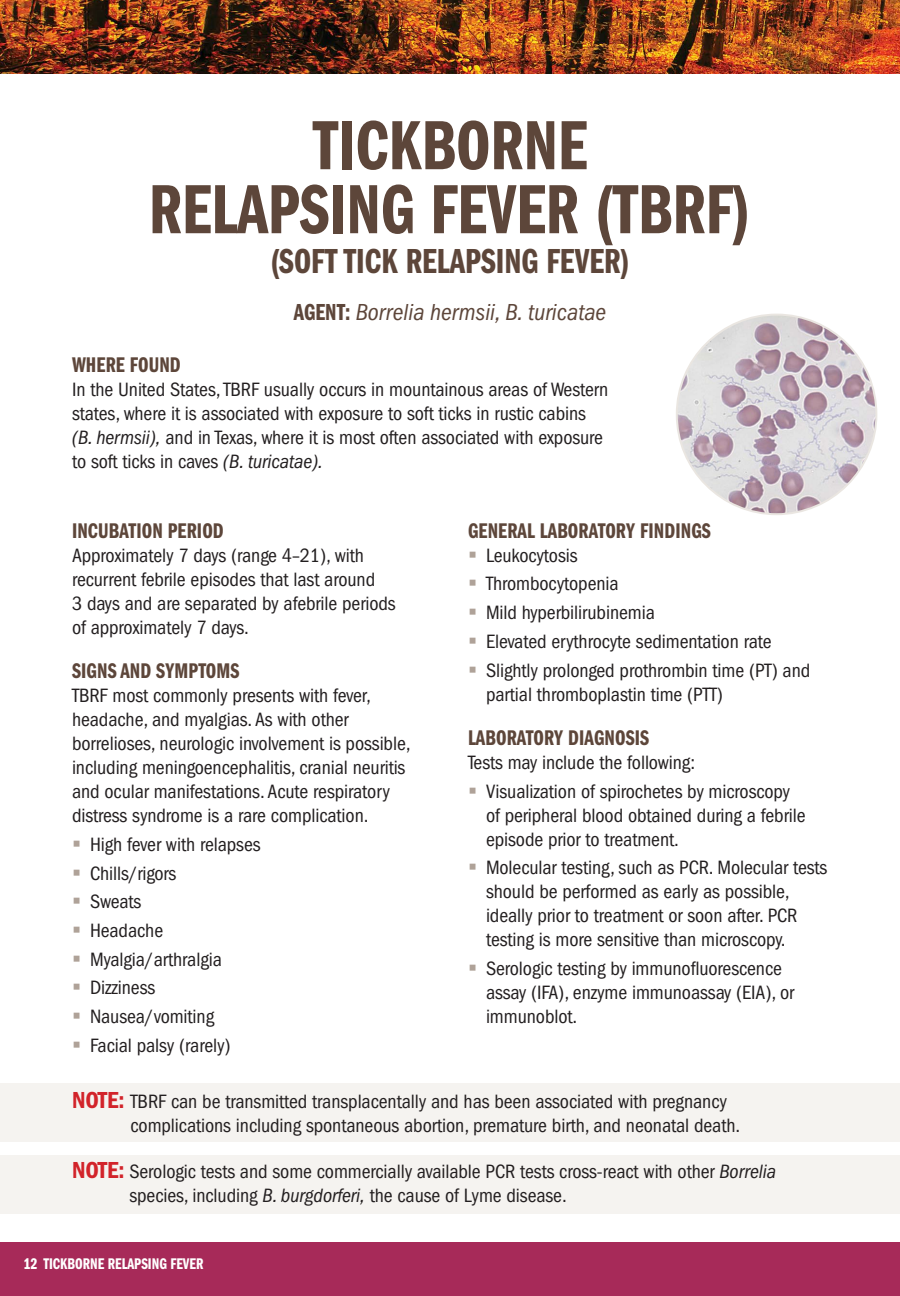
<style>
.page{position:relative;width:900px;height:1296px;background:#fff}
.page>*{position:absolute;margin:0;border:0;box-sizing:border-box;transform-origin:0 0}
.t1{font:72px/64px "ITC Franklin Gothic Std Dm Cp";color:#5d463a;text-align:center}
.t2{font:36px "ITC Franklin Gothic Std Dm Cp";color:#5d463a}
.H3_12_pt{font:italic condensed 24px "ITC Franklin Gothic Std";color:#5d463a}
.H4_all_caps{font:22px "ITC Franklin Gothic Std Dm Cp";letter-spacing:.005em;color:#5d463a}
.body_10_pt{font:condensed 20px/24px "ITC Franklin Gothic Std";letter-spacing:-.005em;color:#231f20}
.t3{font:16px "ITC Franklin Gothic Std Dm Cp";color:#fff}
.s1{font-family:"ITC Franklin Gothic Std Dm Cp";font-style:normal;font-stretch:normal}
.s2{font-style:italic}
.s3{color:#afa298}
.s4{font-family:"ITC Franklin Gothic Std Dm Cd";font-stretch:normal;font-size:24px;color:#d2232a}
</style>
<div class="page">
<img style="left:0;top:0;width:900px;height:73px">
<div style="left:0;top:1243px;width:900px;height:53px;background:#a72a59"></div>
<div style="left:0;top:1084px;width:900px;height:58px;background:#f5f3f0"></div>
<div style="left:0;top:1155px;width:900px;height:59px;background:#f5f3f0"></div>
<img style="left:677px;top:315px;width:199px;height:199px;border-radius:100px">
<h2 class="t1" style="left:149px;top:115px;width:604px">TICKBORNE<br>RELAPSING FEVER (TBRF)</h2>
<h2 class="t2" style="left:270px;top:242px;width:361px">(SOFT TICK RELAPSING FEVER)</h2>
<h3 class="H3_12_pt" style="left:294px;top:299px;width:314px"><span class="s1">AGENT:</span> Borrelia hermsii, B. turicatae</h3>
<h4 class="H4_all_caps" style="left:72px;top:353px;width:110px">WHERE FOUND</h4>
<p class="body_10_pt" style="left:72px;top:378px;width:538px">In the United States, TBRF usually occurs in mountainous areas of Western states, where it is associated with exposure to soft ticks in rustic cabins <span class="s2">(B. hermsii),</span> and in Texas, where it is most often associated with exposure to soft ticks in caves <span class="s2">(B. turicatae).</span></p>
<h4 class="H4_all_caps" style="left:72px;top:518px;width:153px">INCUBATION PERIOD</h4>
<p class="body_10_pt" style="left:72px;top:543px;width:325px">Approximately 7 days (range 4–21), with recurrent febrile episodes that last around<br>3 days and are separated by afebrile periods of approximately 7 days.</p>
<h4 class="H4_all_caps" style="left:72px;top:659px;width:169px">SIGNS AND SYMPTOMS</h4>
<p class="body_10_pt" style="left:72px;top:684px;width:340px">TBRF most commonly presents with fever, headache, and myalgias. As with other borrelioses, neurologic involvement is possible, including meningoencephalitis, cranial neuritis and ocular manifestations. Acute respiratory distress syndrome is a rare complication.</p>
<p class="body_10_pt" style="left:72px;top:832px;width:190px"><span class="s3">▪</span> High fever with relapses</p>
<p class="body_10_pt" style="left:72px;top:861px;width:106px"><span class="s3">▪</span> Chills/rigors</p>
<p class="body_10_pt" style="left:72px;top:890px;width:71px"><span class="s3">▪</span> Sweats</p>
<p class="body_10_pt" style="left:72px;top:919px;width:93px"><span class="s3">▪</span> Headache</p>
<p class="body_10_pt" style="left:72px;top:947px;width:151px"><span class="s3">▪</span> Myalgia/arthralgia</p>
<p class="body_10_pt" style="left:72px;top:976px;width:85px"><span class="s3">▪</span> Dizziness</p>
<p class="body_10_pt" style="left:72px;top:1005px;width:144px"><span class="s3">▪</span> Nausea/vomiting</p>
<p class="body_10_pt" style="left:72px;top:1033px;width:160px"><span class="s3">▪</span> Facial palsy (rarely)</p>
<h4 class="H4_all_caps" style="left:468px;top:518px;width:244px">GENERAL LABORATORY FINDINGS</h4>
<p class="body_10_pt" style="left:468px;top:543px;width:111px"><span class="s3">▪</span> Leukocytosis</p>
<p class="body_10_pt" style="left:468px;top:572px;width:152px"><span class="s3">▪</span> Thrombocytopenia</p>
<p class="body_10_pt" style="left:468px;top:601px;width:188px"><span class="s3">▪</span> Mild hyperbilirubinemia</p>
<p class="body_10_pt" style="left:468px;top:629px;width:305px"><span class="s3">▪</span> Elevated erythrocyte sedimentation rate</p>
<p class="body_10_pt" style="left:486px;top:658px;width:326px;text-indent:-18px"><span class="s3">▪</span> Slightly prolonged prothrombin time (PT) and partial thromboplastin time (PTT)</p>
<h4 class="H4_all_caps" style="left:468px;top:726px;width:183px">LABORATORY DIAGNOSIS</h4>
<p class="body_10_pt" style="left:468px;top:751px;width:229px">Tests may include the following:</p>
<p class="body_10_pt" style="left:486px;top:779px;width:321px;text-indent:-18px"><span class="s3">▪</span> Visualization of spirochetes by microscopy of peripheral blood obtained during a febrile episode prior to treatment.</p>
<p class="body_10_pt" style="left:486px;top:856px;width:343px;text-indent:-18px"><span class="s3">▪</span> Molecular testing, such as PCR. Molecular tests should be performed as early as possible, ideally prior to treatment or soon after. PCR testing is more sensitive than microscopy.</p>
<p class="body_10_pt" style="left:486px;top:957px;width:310px;text-indent:-18px"><span class="s3">▪</span> Serologic testing by immunofluorescence assay (IFA), enzyme immunoassay (EIA), or immunoblot.</p>
<p class="body_10_pt" style="left:131px;top:1089px;width:608px;text-indent:-59px"><span class="s4">NOTE:</span> TBRF can be transmitted transplacentally and has been associated with pregnancy complications including spontaneous abortion, premature birth, and neonatal death.</p>
<p class="body_10_pt" style="left:129px;top:1160px;width:648px;text-indent:-57px"><span class="s4">NOTE:</span> Serologic tests and some commercially available PCR tests cross-react with other <span class="s2">Borrelia </span>species, including <span class="s2">B. burgdorferi,</span> the cause of Lyme disease.</p>
<p class="t3" style="left:24px;top:1255px;width:181px">12 TICKBORNE RELAPSING FEVER</p>
</div>
